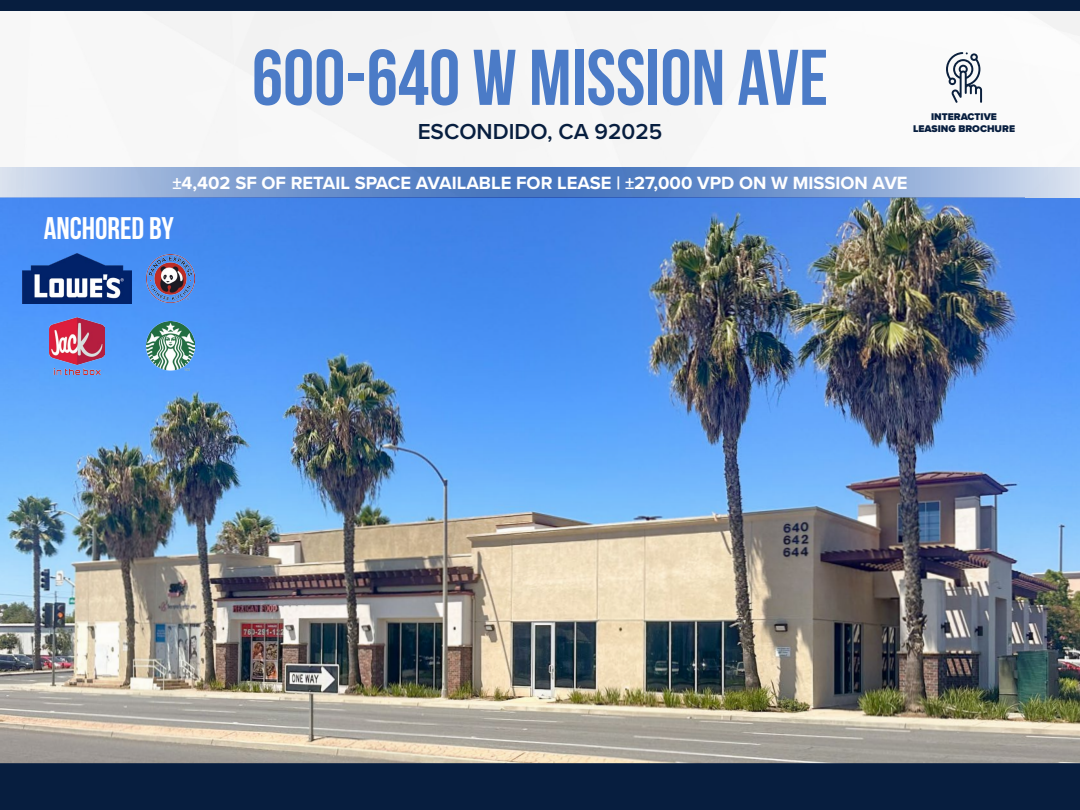
<style>
.page{position:relative;width:1080px;height:810px;background:#fff}
.page>*{position:absolute;margin:0;border:0;box-sizing:border-box;transform-origin:0 0}
.t1{font:700 78.75px "Bebas Neue";color:#4b7bc7}
.t2{font:700 31.25px "Bebas Neue";color:#fff}
.t3{font:600 22.5px "Proxima Nova";color:#071e3f}
.t4{font:700 18.38px "Proxima Nova";color:#fff}
.t5{font:900 10.12px "Proxima Nova";color:#071e3f}
</style>
<div class="page">
<div style="left:0;top:725px;width:1080px;height:85px;background:#071e3f"></div>
<img style="left:0;top:198px;width:1080px;height:565px">
<svg style="left:0;top:167px;width:1080px;height:31px;background:#7e9ed1"></svg>
<svg style="left:946px;top:52px;width:36px;height:51px"></svg>
<div style="left:0;top:0;width:1080px;height:11px;background:#071e3f"></div>
<img style="left:23px;top:254px;width:108px;height:50px">
<img style="left:49px;top:318px;width:56px;height:57px">
<img style="left:147px;top:322px;width:47px;height:48px">
<img style="left:146px;top:254px;width:49px;height:49px">
<h1 class="t1" style="left:252px;top:34px;width:578px">600-640 W MISSION AVE</h1>
<p class="t5" style="left:931px;top:109px;width:67px">INTERACTIVE</p>
<p class="t3" style="left:418px;top:114px;width:246px">ESCONDIDO, CA 92025</p>
<p class="t5" style="left:913px;top:122px;width:103px">LEASING BROCHURE</p>
<p class="t4" style="left:172px;top:169px;width:737px">±4,402 SF OF RETAIL SPACE AVAILABLE FOR LEASE | ±27,000 VPD ON W MISSION AVE</p>
<h2 class="t2" style="left:44px;top:211px;width:132px">ANCHORED BY</h2>
</div>
